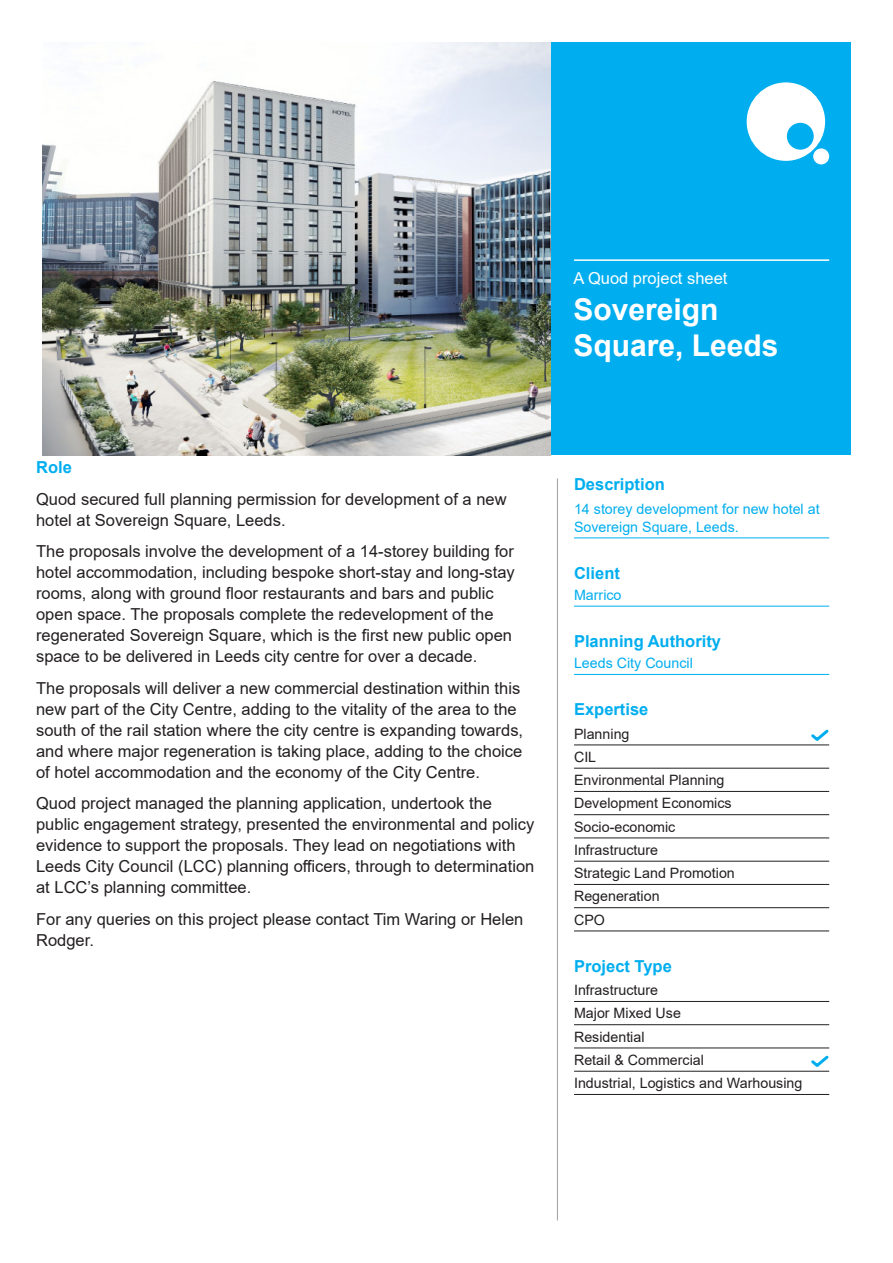
<style>
.page{position:relative;width:893px;height:1263px;background:#fff}
.page>*{position:absolute;margin:0;border:0;box-sizing:border-box;transform-origin:0 0}
.Titles{font:700 30px/36px "Arial";color:#fff}
.Body_Copy{font:16.5px/21px "Arial";color:#231f20}
.t1{font:700 16.5px "Arial";color:#00aeef}
.Titles-2{font:16.5px "Arial";color:#fff}
.t2{font:14.25px "Arial";color:#231f20}
.t3{font:14.25px/18px "Arial";color:#00aeef}
</style>
<div class="page">
<div style="left:551px;top:43px;width:299px;height:412px;background:#00aeef"></div>
<svg style="left:747px;top:82px;width:78px;height:79px"></svg>
<div style="left:813px;top:148px;width:16px;height:16px;background:#fff;border-radius:50%"></div>
<hr style="left:574px;top:259px;width:255px;height:2px;background:#fff">
<img style="left:43px;top:43px;width:507px;height:412px">
<hr style="left:557px;top:478px;width:1px;height:742px;background:#a1a1a5">
<hr style="left:574px;top:538px;width:255px;height:1px;background:#00aeef">
<hr style="left:574px;top:606px;width:255px;height:1px;background:#00aeef">
<hr style="left:574px;top:674px;width:255px;height:1px;background:#00aeef">
<hr style="left:574px;top:745px;width:255px;height:1px;background:#231f20">
<hr style="left:574px;top:768px;width:255px;height:1px;background:#231f20">
<hr style="left:574px;top:791px;width:255px;height:1px;background:#231f20">
<hr style="left:574px;top:814px;width:255px;height:1px;background:#231f20">
<hr style="left:574px;top:838px;width:255px;height:1px;background:#231f20">
<hr style="left:574px;top:861px;width:255px;height:1px;background:#231f20">
<hr style="left:574px;top:884px;width:255px;height:1px;background:#231f20">
<hr style="left:574px;top:907px;width:255px;height:1px;background:#231f20">
<hr style="left:574px;top:931px;width:255px;height:1px;background:#231f20">
<hr style="left:574px;top:1001px;width:255px;height:1px;background:#231f20">
<hr style="left:574px;top:1024px;width:255px;height:1px;background:#231f20">
<hr style="left:574px;top:1048px;width:255px;height:1px;background:#231f20">
<hr style="left:574px;top:1071px;width:255px;height:1px;background:#231f20">
<hr style="left:574px;top:1094px;width:255px;height:1px;background:#231f20">
<svg style="left:811px;top:729px;width:18px;height:12px"></svg>
<svg style="left:811px;top:1055px;width:18px;height:12px"></svg>
<p class="Titles-2" style="left:573px;top:267px;width:156px">A Quod project sheet</p>
<p class="Titles" style="left:573px;top:292px;width:207px">Sovereign<br>Square, Leeds</p>
<p class="t1" style="left:36px;top:456px;width:37px">Role</p>
<p class="Body_Copy" style="left:36px;top:488px;width:472px">Quod secured full planning permission for development of a new hotel at Sovereign Square, Leeds.</p>
<p class="Body_Copy" style="left:36px;top:541px;width:480px">The proposals involve the development of a 14-storey building for hotel accommodation, including bespoke short-stay and long-stay rooms, along with ground floor restaurants and bars and public open space. The proposals complete the redevelopment of the regenerated Sovereign Square, which is the first new public open space to be delivered in Leeds city centre for over a decade.</p>
<p class="Body_Copy" style="left:36px;top:677px;width:488px">The proposals will deliver a new commercial destination within this new part of the City Centre, adding to the vitality of the area to the south of the rail station where the city centre is expanding towards, and where major regeneration is taking place, adding to the choice of hotel accommodation and the economy of the City Centre.</p>
<p class="Body_Copy" style="left:36px;top:793px;width:500px">Quod project managed the planning application, undertook the public engagement strategy, presented the environmental and policy evidence to support the proposals. They lead on negotiations with Leeds City Council (LCC) planning officers, through to determination at LCC’s planning committee.</p>
<p class="Body_Copy" style="left:36px;top:908px;width:489px">For any queries on this project please contact Tim Waring or Helen<br>Rodger.</p>
<p class="t1" style="left:574px;top:473px;width:92px">Description</p>
<p class="t3" style="left:574px;top:500px;width:247px">14 storey development for new hotel at<br>Sovereign Square, Leeds.</p>
<p class="t1" style="left:574px;top:561px;width:47px">Client</p>
<p class="t3" style="left:574px;top:586px;width:49px">Marrico</p>
<p class="t1" style="left:574px;top:630px;width:148px">Planning Authority</p>
<p class="t3" style="left:574px;top:654px;width:120px">Leeds City Council</p>
<p class="t1" style="left:574px;top:698px;width:76px">Expertise</p>
<p class="t2" style="left:574px;top:724px;width:57px">Planning</p>
<p class="t2" style="left:574px;top:747px;width:24px">CIL</p>
<p class="t2" style="left:574px;top:770px;width:152px">Environmental Planning</p>
<p class="t2" style="left:574px;top:794px;width:159px">Development Economics</p>
<p class="t2" style="left:574px;top:817px;width:103px">Socio-economic</p>
<p class="t2" style="left:574px;top:840px;width:85px">Infrastructure</p>
<p class="t2" style="left:574px;top:863px;width:162px">Strategic Land Promotion</p>
<p class="t2" style="left:574px;top:887px;width:87px">Regeneration</p>
<p class="t2" style="left:574px;top:910px;width:32px">CPO</p>
<p class="t1" style="left:574px;top:954px;width:99px">Project Type</p>
<p class="t2" style="left:574px;top:980px;width:85px">Infrastructure</p>
<p class="t2" style="left:574px;top:1004px;width:108px">Major Mixed Use</p>
<p class="t2" style="left:574px;top:1027px;width:72px">Residential</p>
<p class="t2" style="left:574px;top:1050px;width:131px">Retail &amp; Commercial</p>
<p class="t2" style="left:574px;top:1073px;width:230px">Industrial, Logistics and Warhousing</p>
</div>
